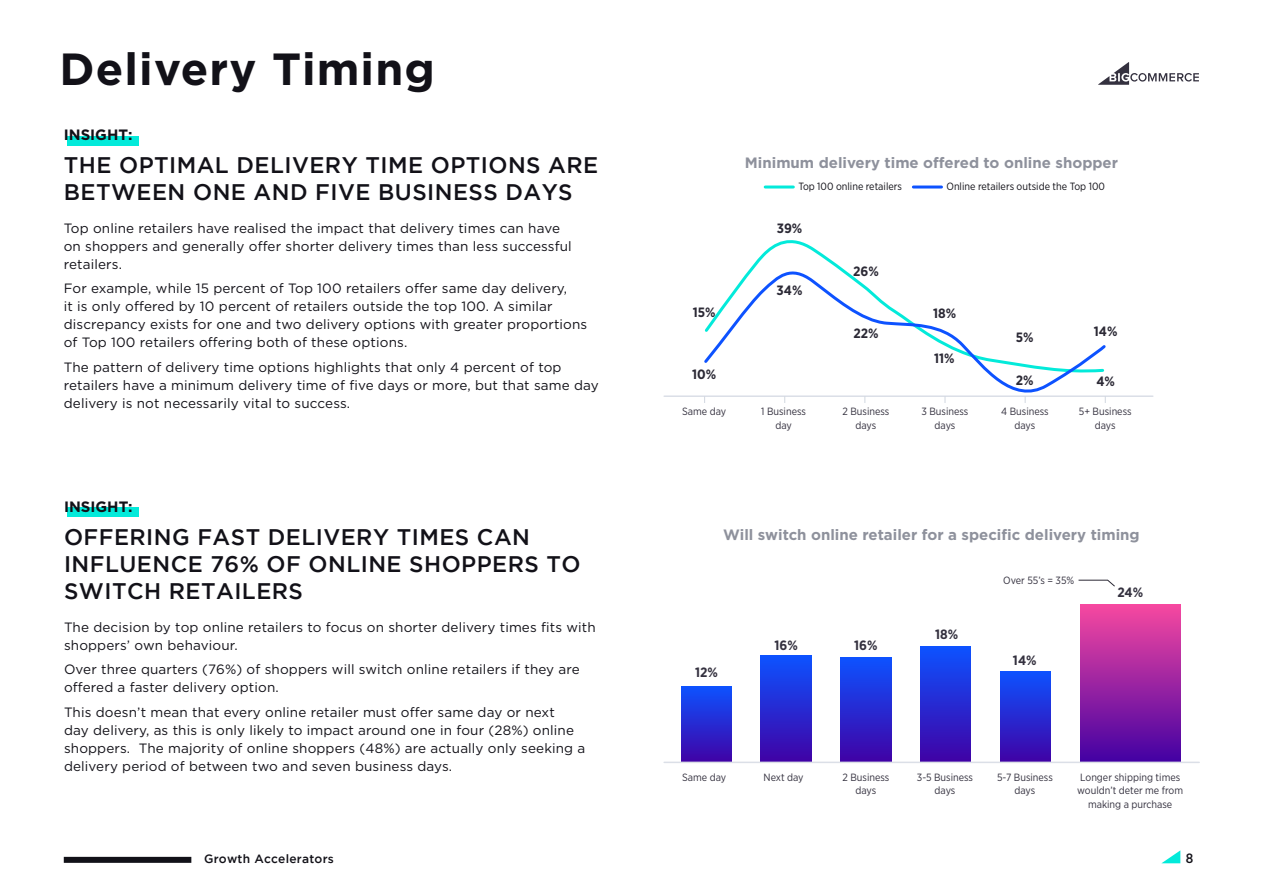
<style>
.page{position:relative;width:1263px;height:893px;background:#fff}
.page>*{position:absolute;margin:0;border:0;box-sizing:border-box;transform-origin:0 0}
.t1{font:700 45px "Gotham";letter-spacing:.025em;color:#121118}
.t2{font:500 22.5px/27px "Gotham";letter-spacing:.02em;color:#121118}
.t3{font:700 15px "Gotham";color:#8e919c}
.t4{font:700 15px "Gotham";color:#121118}
.t5{font:13.5px/18px "Gotham";letter-spacing:.01em;color:#121118}
.t6{font:700 13.5px "Gotham Narrow";color:#2b2935}
.t7{font:700 13.5px "Gotham Narrow";color:#34313f}
.t8{font:500 13.5px "Gotham Narrow";color:#121118}
.t9{font:500 12px "Gotham";letter-spacing:.02em;color:#121118}
.t10{font:10.5px/13.5px "Gotham Narrow";color:#34313f;text-align:center}
.t11{font:10.5px "Gotham Narrow";color:#121118}
</style>
<div class="page">
<svg style="left:1098px;top:62px;width:101px;height:23px"></svg>
<div style="left:64px;top:857px;width:127px;height:6px;background:#121118"></div>
<div style="left:67px;top:136px;width:71px;height:9px;background:#03eada"></div>
<div style="left:67px;top:507px;width:71px;height:9px;background:#03eada"></div>
<hr style="left:664px;top:395px;width:489px;height:2px;background:#dbdfe7">
<div style="left:681px;top:686px;width:51px;height:76px;background:linear-gradient(to bottom,#0d52ff,#3f03a6)"></div>
<div style="left:761px;top:656px;width:50px;height:106px;background:linear-gradient(to bottom,#0d52ff,#4002a6)"></div>
<div style="left:841px;top:657px;width:50px;height:105px;background:linear-gradient(to bottom,#0d52ff,#4001a5)"></div>
<div style="left:920px;top:646px;width:51px;height:116px;background:linear-gradient(to bottom,#0d53ff,#4002a5)"></div>
<div style="left:1000px;top:671px;width:51px;height:91px;background:linear-gradient(to bottom,#0d52ff,#4002a5)"></div>
<div style="left:1080px;top:604px;width:100px;height:158px;background:linear-gradient(to bottom,#f749a0,#4301a3)"></div>
<svg style="left:754px;top:240px;width:83px;height:24px"></svg>
<svg style="left:701px;top:264px;width:406px;height:139px"></svg>
<hr style="left:765px;top:186px;width:28px;height:3px;background:#03eada">
<hr style="left:913px;top:186px;width:28px;height:3px;background:#0d52ff">
<svg style="left:1078px;top:579px;width:37px;height:8px"></svg>
<hr style="left:664px;top:762px;width:535px;height:1px;background:#dbdfe7">
<svg style="left:1162px;top:850px;width:18px;height:13px"></svg>
<h1 class="t1" style="left:60px;top:39px;width:377px">Delivery Timing</h1>
<p class="t4" style="left:64px;top:124px;width:70px">INSIGHT:</p>
<h2 class="t2" style="left:64px;top:151px;width:536px">THE OPTIMAL DELIVERY TIME OPTIONS ARE<br>BETWEEN ONE AND FIVE BUSINESS DAYS</h2>
<p class="t5" style="left:64px;top:219px;width:510px">Top online retailers have realised the impact that delivery times can have on shoppers and generally offer shorter delivery times than less successful retailers.</p>
<p class="t5" style="left:64px;top:279px;width:525px">For example, while 15 percent of Top 100 retailers offer same day delivery,<br>it is only offered by 10 percent of retailers outside the top 100. A similar discrepancy exists for one and two delivery options with greater proportions of Top 100 retailers offering both of these options.</p>
<p class="t5" style="left:64px;top:357px;width:537px">The pattern of delivery time options highlights that only 4 percent of top retailers have a minimum delivery time of five days or more, but that same day delivery is not necessarily vital to success.</p>
<p class="t4" style="left:64px;top:496px;width:70px">INSIGHT:</p>
<h2 class="t2" style="left:64px;top:523px;width:518px">OFFERING FAST DELIVERY TIMES CAN<br>INFLUENCE 76% OF ONLINE SHOPPERS TO<br>SWITCH RETAILERS</h2>
<p class="t5" style="left:64px;top:618px;width:533px">The decision by top online retailers to focus on shorter delivery times fits with shoppers’ own behaviour.</p>
<p class="t5" style="left:64px;top:660px;width:517px">Over three quarters (76%) of shoppers will switch online retailers if they are offered a faster delivery option.</p>
<p class="t5" style="left:64px;top:703px;width:523px">This doesn’t mean that every online retailer must offer same day or next<br>day delivery, as this is only likely to impact around one in four (28%) online shoppers. The majority of online shoppers (48%) are actually only seeking a delivery period of between two and seven business days.</p>
<p class="t3" style="left:745px;top:153px;width:375px">Minimum delivery time offered to online shopper</p>
<p class="t11" style="left:798px;top:180px;width:105px">Top 100 online retailers</p>
<p class="t11" style="left:946px;top:180px;width:160px">Online retailers outside the Top 100</p>
<p class="t6" style="left:693px;top:304px;width:24px">15%</p>
<p class="t6" style="left:692px;top:366px;width:26px">10%</p>
<p class="t10" style="left:682px;top:405px;width:46px">Same day</p>
<p class="t6" style="left:777px;top:219px;width:27px">39%</p>
<p class="t6" style="left:777px;top:282px;width:27px">34%</p>
<p class="t10" style="left:761px;top:405px;width:46px">1 Business day</p>
<p class="t6" style="left:853px;top:262px;width:27px">26%</p>
<p class="t6" style="left:853px;top:324px;width:27px">22%</p>
<p class="t10" style="left:842px;top:405px;width:48px">2 Business days</p>
<p class="t6" style="left:933px;top:304px;width:25px">18%</p>
<p class="t6" style="left:934px;top:350px;width:22px">11%</p>
<p class="t10" style="left:921px;top:405px;width:48px">3 Business days</p>
<p class="t6" style="left:1016px;top:329px;width:19px">5%</p>
<p class="t6" style="left:1016px;top:372px;width:19px">2%</p>
<p class="t10" style="left:1001px;top:405px;width:49px">4 Business days</p>
<p class="t6" style="left:1094px;top:322px;width:25px">14%</p>
<p class="t6" style="left:1096px;top:373px;width:20px">4%</p>
<p class="t10" style="left:1079px;top:405px;width:54px">5+ Business days</p>
<p class="t3" style="left:723px;top:524px;width:418px">Will switch online retailer for a specific delivery timing</p>
<p class="t7" style="left:695px;top:663px;width:24px">12%</p>
<p class="t10" style="left:682px;top:770px;width:46px">Same day</p>
<p class="t7" style="left:774px;top:637px;width:25px">16%</p>
<p class="t7" style="left:854px;top:637px;width:25px">16%</p>
<p class="t7" style="left:935px;top:625px;width:25px">18%</p>
<p class="t10" style="left:1003px;top:573px;width:73px">Over 55’s = 35%</p>
<p class="t7" style="left:1013px;top:651px;width:25px">14%</p>
<p class="t7" style="left:1117px;top:584px;width:27px">24%</p>
<p class="t10" style="left:764px;top:770px;width:42px">Next day</p>
<p class="t10" style="left:842px;top:770px;width:48px">2 Business days</p>
<p class="t10" style="left:917px;top:770px;width:58px">3-5 Business days</p>
<p class="t10" style="left:997px;top:770px;width:57px">5-7 Business days</p>
<p class="t10" style="left:1077px;top:770px;width:107px">Longer shipping times wouldn’t deter me from making a purchase</p>
<p class="t9" style="left:204px;top:852px;width:131px">Growth Accelerators</p>
<p class="t8" style="left:1186px;top:850px;width:9px">8</p>
</div>
